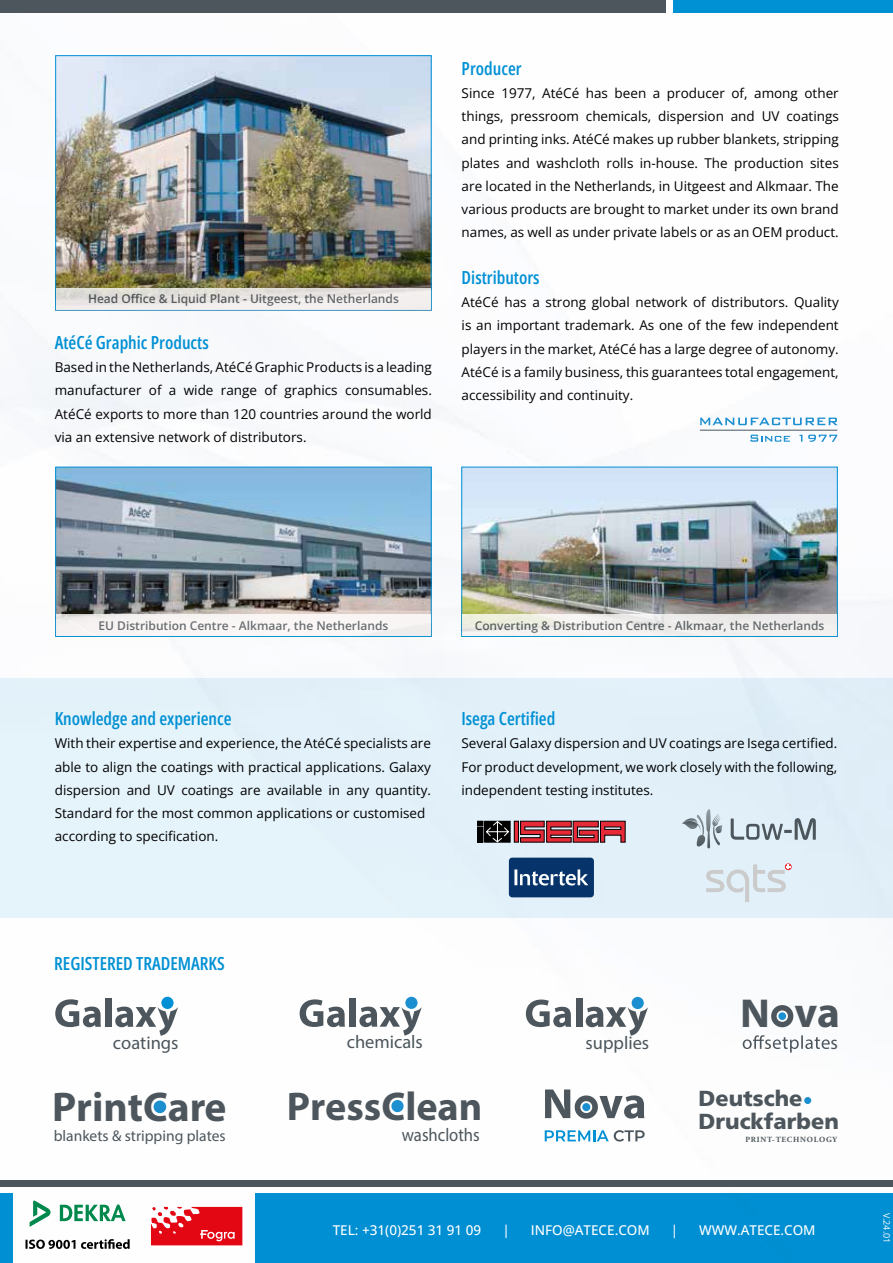
<style>
.page{position:relative;width:893px;height:1263px;background:#fff}
.page>*{position:absolute;margin:0;border:0;box-sizing:border-box;transform-origin:0 0}
.t1{font:700 43.35px "Myriad Pro";color:#4c565c}
.t2{font:700 41.7px "Myriad Pro";color:#4c565c}
.t3{font:700 40.2px "Myriad Pro";color:#4c565c}
.t4{font:900 21.75px "Frutiger LT Std";color:#4c565c}
.t5{font:18.9px "Myriad Pro";color:#4c565c}
.t6{font:18.45px "Myriad Pro";color:#4c565c}
.t7{font:18.45px "Myriad Pro";color:#4c565c;scale:.91 1}
.t8{font:600 18px "Open Sans Condensed";color:#0090d4}
.t9{font:15.6px "Myriad Pro";color:#4c565c}
.t10{font:13.5px/23.2px "Open Sans";color:#000;text-align:justify}
.t11{font:500 13.5px "Open Sans";color:#fff}
.t12{font:600 12px "Open Sans";color:#4c565c}
.t13{font:9px "Open Sans";color:#fff}
.t14{font:700 7.8px "Adobe Garamond Pro";letter-spacing:.1em;color:#4c565c}
.s1{font-size:40.5px}
</style>
<div class="page">
<img style="left:0;top:0;width:893px;height:1249px">
<div style="left:255px;top:1193px;width:638px;height:70px;background:#0090d4"></div>
<div style="left:0;top:1193px;width:13px;height:70px;background:#0090d4"></div>
<svg style="left:26px;top:1239px;width:104px;height:10px"></svg>
<svg style="left:60px;top:1204px;width:66px;height:17px"></svg>
<svg style="left:30px;top:1200px;width:22px;height:27px"></svg>
<svg style="left:151px;top:1207px;width:91px;height:38px"></svg>
<div style="left:0;top:1180px;width:893px;height:6px;background:#4c565c"></div>
<div style="left:0;top:0;width:665px;height:13px;background:#4c565c"></div>
<div style="left:674px;top:0;width:219px;height:13px;background:#0090d4"></div>
<svg style="left:55px;top:999px;width:46px;height:28px"></svg>
<div style="left:105px;top:998px;width:7px;height:29px;background:#4c565c"></div>
<svg style="left:115px;top:1006px;width:63px;height:30px"></svg>
<div style="left:161px;top:997px;width:13px;height:12px;background:#0090d4;border-radius:50%"></div>
<div style="left:154px;top:1100px;width:12px;height:13px;background:#1b8fcf;border-radius:50%"></div>
<div style="left:391px;top:1100px;width:13px;height:12px;background:#1b8fcf;border-radius:50%"></div>
<div style="left:804px;top:1097px;width:7px;height:7px;background:#1b8fcf;border-radius:50%"></div>
<svg style="left:743px;top:1035px;width:87px;height:17px"></svg>
<svg style="left:771px;top:1005px;width:22px;height:22px"></svg>
<svg style="left:545px;top:1089px;width:99px;height:30px"></svg>
<svg style="left:545px;top:1130px;width:100px;height:11px"></svg>
<div style="left:405px;top:997px;width:12px;height:12px;background:#1b8fcf;border-radius:50%"></div>
<svg style="left:300px;top:999px;width:45px;height:28px"></svg>
<div style="left:350px;top:998px;width:6px;height:29px;background:#4c565c"></div>
<svg style="left:359px;top:1007px;width:63px;height:28px"></svg>
<div style="left:632px;top:997px;width:12px;height:12px;background:#1b8fcf;border-radius:50%"></div>
<svg style="left:526px;top:999px;width:45px;height:28px"></svg>
<div style="left:576px;top:998px;width:6px;height:29px;background:#4c565c"></div>
<svg style="left:586px;top:1007px;width:62px;height:29px"></svg>
<svg style="left:700px;top:418px;width:138px;height:7px"></svg>
<svg style="left:750px;top:435px;width:40px;height:7px"></svg>
<svg style="left:799px;top:435px;width:3px;height:7px"></svg>
<svg style="left:808px;top:435px;width:29px;height:7px"></svg>
<hr style="left:700px;top:430px;width:137px;height:1px;background:#4a565f">
<img style="left:57px;top:57px;width:373px;height:231px">
<svg style="left:56px;top:288px;width:375px;height:22px"></svg>
<img style="left:57px;top:469px;width:373px;height:146px">
<div style="left:55px;top:467px;width:377px;height:170px;border:1px solid #0090d4"></div>
<div style="left:56px;top:615px;width:375px;height:21px;background:#f8f6f4"></div>
<div style="left:0;top:678px;width:893px;height:240px;background:#e2f1f9"></div>
<img style="left:463px;top:469px;width:373px;height:146px">
<div style="left:461px;top:467px;width:377px;height:170px;border:1px solid #0090d4"></div>
<div style="left:462px;top:615px;width:375px;height:21px;background:linear-gradient(to right,#f0efe6,#f0eef0)"></div>
<div style="left:514px;top:821px;width:4px;height:21px;border:1px solid #000"></div>
<svg style="left:520px;top:821px;width:105px;height:21px"></svg>
<div style="left:485px;top:821px;width:25px;height:21px;border:1px solid #000"></div>
<svg style="left:478px;top:821px;width:31px;height:21px"></svg>
<div style="left:509px;top:858px;width:85px;height:39px;background:#063369;border-radius:3px"></div>
<svg style="left:514px;top:869px;width:74px;height:16px"></svg>
<svg style="left:682px;top:809px;width:41px;height:39px"></svg>
<svg style="left:731px;top:818px;width:85px;height:22px"></svg>
<div style="left:785px;top:863px;width:6px;height:7px;border:1px solid #ed2e38;border-radius:50%"></div>
<svg style="left:706px;top:864px;width:85px;height:38px"></svg>
<p class="t12" style="left:88px;top:291px;width:312px">Head Office &amp; Liquid Plant - Uitgeest, the Netherlands</p>
<h3 class="t8" style="left:55px;top:329px;width:156px">AtéCé Graphic Products</h3>
<p class="t10" style="left:55px;top:355px;width:379px">Based in the Netherlands, AtéCé Graphic Products is a leading manufacturer of a wide range of graphics consumables.<br>AtéCé exports to more than 120 countries around the world via an extensive network of distributors.</p>
<h3 class="t8" style="left:462px;top:55px;width:62px">Producer</h3>
<p class="t10" style="left:462px;top:81px;width:379px">Since 1977, AtéCé has been a producer of, among other things, pressroom chemicals, dispersion and UV coatings and printing inks. AtéCé makes up rubber blankets, stripping plates and washcloth rolls in-house. The production sites are located in the Netherlands, in Uitgeest and Alkmaar. The various products are brought to market under its own brand names, as well as under private labels or as an OEM product.</p>
<h3 class="t8" style="left:462px;top:265px;width:80px">Distributors</h3>
<p class="t10" style="left:462px;top:290px;width:379px">AtéCé has a strong global network of distributors. Quality is an important trademark. As one of the few independent players in the market, AtéCé has a large degree of autonomy.<br>AtéCé is a family business, this guarantees total engagement, accessibility and continuity.</p>
<p class="t12" style="left:99px;top:617px;width:291px">EU Distribution Centre - Alkmaar, the Netherlands</p>
<p class="t12" style="left:475px;top:617px;width:351px">Converting &amp; Distribution Centre - Alkmaar, the Netherlands</p>
<h3 class="t8" style="left:55px;top:706px;width:178px">Knowledge and experience</h3>
<p class="t10" style="left:55px;top:731px;width:378px;text-align:left">With their expertise and experience, the AtéCé specialists are able to align the coatings with practical applications. Galaxy dispersion and UV coatings are available in any quantity.<br>Standard for the most common applications or customised according to specification.</p>
<h3 class="t8" style="left:461px;top:706px;width:96px">Isega Certified</h3>
<p class="t10" style="left:461px;top:731px;width:378px">Several Galaxy dispersion and UV coatings are Isega certified.<br>For product development, we work closely with the following, independent testing institutes.</p>
<h3 class="t8" style="left:54px;top:950px;width:172px">REGISTERED TRADEMARKS</h3>
<h1 class="t1" style="left:740px;top:984px;width:101px"><span class="s1">N</span> va</h1>
<h3 class="t6" style="left:113px;top:1031px;width:67px">coatings</h3>
<h2 class="t2" style="left:52px;top:1080px;width:176px">PrintCare</h2>
<p class="t9" style="left:54px;top:1126px;width:174px">blankets &amp; stripping plates</p>
<h3 class="t6" style="left:347px;top:1031px;width:78px">chemicals</h3>
<h3 class="t6" style="left:586px;top:1031px;width:65px">supplies</h3>
<h3 class="t3" style="left:287px;top:1080px;width:197px">PressClean</h3>
<h3 class="t7" style="left:402px;top:1123px;width:87px">washcloths</h3>
<h3 class="t4" style="left:698px;top:1085px;width:105px">Deutsche</h3>
<h3 class="t5" style="left:831px;top:1031px;width:9px">s</h3>
<h3 class="t4" style="left:699px;top:1108px;width:142px">Druckfarben</h3>
<p class="t14" style="left:745px;top:1135px;width:93px">PRINT-TECHNOLOGY</p>
<p class="t11" style="left:333px;top:1221px;width:150px">TEL: +31(0)251 31 91 09</p>
<p class="t11" style="left:502px;top:1221px;width:9px">|</p>
<p class="t11" style="left:531px;top:1221px;width:120px">INFO@ATECE.COM</p>
<p class="t11" style="left:671px;top:1221px;width:9px">|</p>
<p class="t11" style="left:699px;top:1221px;width:118px">WWW.ATECE.COM</p>
<p class="t13" style="left:893px;top:1212px;width:32px;rotate:90deg">V.24.01</p>
</div>
